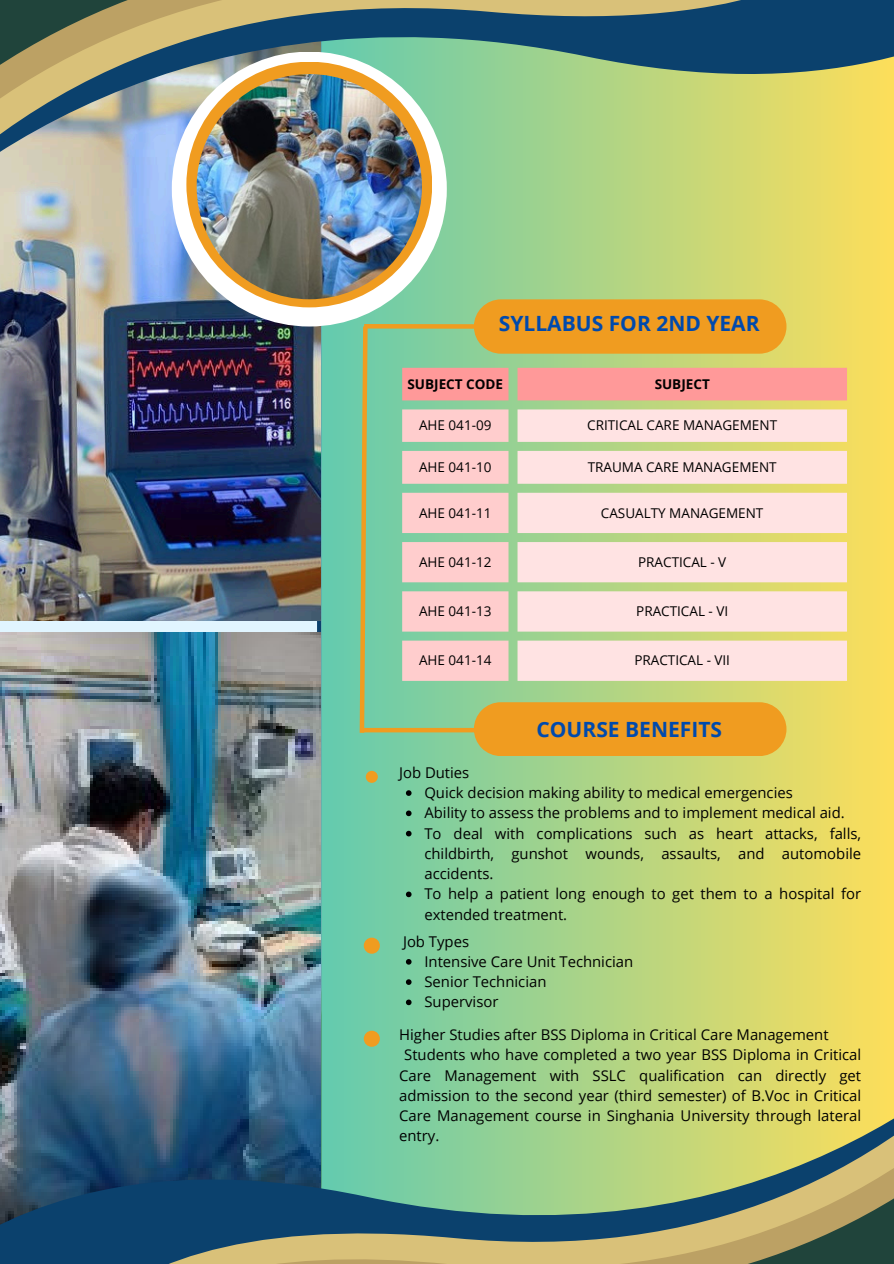
<style>
.page{position:relative;width:894px;height:1264px;background:#fff}
.page>*{position:absolute;margin:0;border:0;box-sizing:border-box;transform-origin:0 0}
.t1{font:700 21px "Open Sans";color:#004aad}
.t2{font:14.85px/20.2px "Open Sans";color:#000;text-align:justify}
.t3{font:13.5px "Open Sans";color:#000}
.t4{font:700 13.5px "Open Sans";color:#000}
</style>
<div class="page">
<img style="left:0;top:635px;width:321px;height:27px">
<img style="left:0;top:0;width:893px;height:635px">
<img style="left:0;top:0;width:888px;height:577px">
<svg style="left:0;top:0;width:444px;height:243px;background:#a8aea5"></svg>
<svg style="left:48px;top:0;width:608px;height:166px;background:#83a387"></svg>
<img style="left:0;top:662px;width:893px;height:601px">
<img style="left:86px;top:716px;width:807px;height:547px">
<svg style="left:494px;top:1026px;width:399px;height:237px;background:#bcca72"></svg>
<svg style="left:299px;top:1095px;width:561px;height:168px;background:#8eae7e"></svg>
<div style="left:172px;top:52px;width:274px;height:274px;background:#fff;border-radius:50%"></div>
<div style="left:186px;top:62px;width:246px;height:245px;background:#f09c20;border-radius:50%"></div>
<img style="left:196px;top:74px;width:226px;height:225px;border-radius:50%">
<div style="left:473px;top:299px;width:313px;height:55px;background:#f09c20;border-radius:27px"></div>
<div style="left:364px;top:324px;width:143px;height:5px;background:#f09c20"></div>
<div style="left:473px;top:702px;width:313px;height:54px;background:#f09c20"></div>
<div style="left:402px;top:368px;width:444px;height:32px;background:#f99"></div>
<svg style="left:402px;top:409px;width:106px;height:272px;background:#eacdc4"></svg>
<svg style="left:517px;top:409px;width:329px;height:272px;background:#f4e0d1"></svg>
<hr style="left:362px;top:728px;width:134px;height:4px;background:#f09c20">
<svg style="left:357px;top:322px;width:13px;height:415px;background:#9bbb79"></svg>
<div style="left:365px;top:770px;width:13px;height:12px;background:#f09c20;border-radius:50%"></div>
<div style="left:363px;top:937px;width:17px;height:16px;background:#f09c20;border-radius:50%"></div>
<div style="left:363px;top:1030px;width:17px;height:16px;background:#f09c20;border-radius:50%"></div>
<svg style="left:406px;top:790px;width:5px;height:6px"></svg>
<svg style="left:406px;top:810px;width:5px;height:6px"></svg>
<svg style="left:406px;top:830px;width:5px;height:6px"></svg>
<svg style="left:406px;top:891px;width:5px;height:6px"></svg>
<svg style="left:406px;top:959px;width:5px;height:5px"></svg>
<svg style="left:406px;top:979px;width:5px;height:5px"></svg>
<svg style="left:406px;top:999px;width:5px;height:6px"></svg>
<p class="t1" style="left:498px;top:308px;width:262px">SYLLABUS FOR 2ND YEAR</p>
<p class="t4" style="left:407px;top:375px;width:97px">SUBJECT CODE</p>
<h1 class="t4" style="left:654px;top:375px;width:57px">SUBJECT</h1>
<p class="t3" style="left:419px;top:415px;width:74px">AHE 041-09</p>
<p class="t3" style="left:587px;top:415px;width:191px">CRITICAL CARE MANAGEMENT</p>
<p class="t3" style="left:419px;top:458px;width:74px">AHE 041-10</p>
<p class="t3" style="left:587px;top:458px;width:190px">TRAUMA CARE MANAGEMENT</p>
<p class="t3" style="left:419px;top:503px;width:74px">AHE 041-11</p>
<p class="t3" style="left:600px;top:503px;width:164px">CASUALTY MANAGEMENT</p>
<p class="t3" style="left:419px;top:552px;width:74px">AHE 041-12</p>
<p class="t3" style="left:638px;top:552px;width:90px">PRACTICAL - V</p>
<p class="t3" style="left:419px;top:601px;width:74px">AHE 041-13</p>
<p class="t3" style="left:636px;top:601px;width:93px">PRACTICAL - VI</p>
<p class="t3" style="left:419px;top:651px;width:74px">AHE 041-14</p>
<p class="t3" style="left:634px;top:651px;width:97px">PRACTICAL - VII</p>
<p class="t1" style="left:536px;top:714px;width:187px">COURSE BENEFITS</p>
<p class="t2" style="left:399px;top:762px;width:72px">Job Duties</p>
<p class="t2" style="left:424px;top:782px;width:370px">Quick decision making ability to medical emergencies</p>
<p class="t2" style="left:424px;top:802px;width:421px">Ability to assess the problems and to implement medical aid.</p>
<h1 class="t2" style="left:424px;top:822px;width:438px">To deal with complications such as heart attacks, falls, childbirth, gunshot wounds, assaults, and automobile accidents.</h1>
<p class="t2" style="left:424px;top:883px;width:438px">To help a patient long enough to get them to a hospital for extended treatment.</p>
<p class="t2" style="left:403px;top:930px;width:68px">Job Types</p>
<p class="t2" style="left:424px;top:951px;width:210px">Intensive Care Unit Technician</p>
<p class="t2" style="left:424px;top:971px;width:123px">Senior Technician</p>
<p class="t2" style="left:424px;top:991px;width:76px">Supervisor</p>
<p class="t2" style="left:399px;top:1024px;width:431px">Higher Studies after BSS Diploma in Critical Care Management</p>
<p class="t2" style="left:399px;top:1044px;width:463px;text-indent:5px">Students who have completed a two year BSS Diploma in Critical Care Management with SSLC qualification can directly get admission to the second year (third semester) of B.Voc in Critical Care Management course in Singhania University through lateral entry.</p>
</div>
